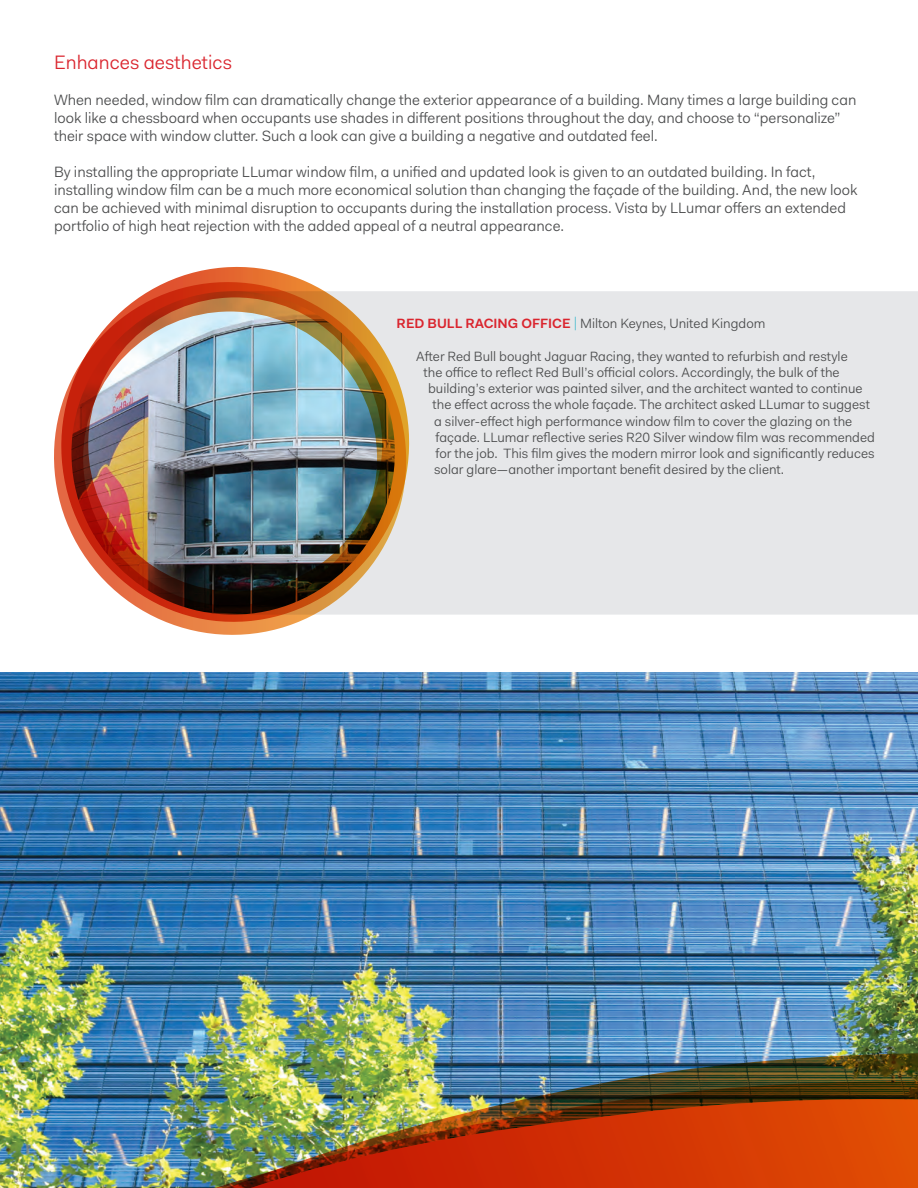
<style>
.page{position:relative;width:918px;height:1188px;background:#fff}
.page>*{position:absolute;margin:0;border:0;box-sizing:border-box;transform-origin:0 0}
.t1{font:19.5px "L Lumar Fakt Pro Blond";color:#da252e}
.t2{font:15px/18px "L Lumar Fakt Pro Blond";color:#4b4c4d}
.t3{font:13.5px "L Lumar Fakt Pro Blond";color:#4b4c4d}
.s1{font-family:"L Lumar Fakt Pro";font-weight:600;color:#da252e}
.s2{color:#4abccf}
</style>
<div class="page">
<img style="left:0;top:673px;width:918px;height:515px">
<div style="left:426px;top:291px;width:492px;height:324px;background:#e6e7e9"></div>
<img style="left:54px;top:266px;width:372px;height:369px">
<img style="left:38px;top:1024px;width:880px;height:164px">
<p class="t1" style="left:54px;top:49px;width:180px">Enhances aesthetics</p>
<p class="t2" style="left:54px;top:90px;width:804px">When needed, window film can dramatically change the exterior appearance of a building. Many times a large building can look like a chessboard when occupants use shades in different positions throughout the day, and choose to “personalize” their space with window clutter. Such a look can give a building a negative and outdated feel.</p>
<p class="t2" style="left:54px;top:162px;width:805px">By installing the appropriate LLumar window film, a unified and updated look is given to an outdated building. In fact, installing window film can be a much more economical solution than changing the façade of the building. And, the new look can be achieved with minimal disruption to occupants during the installation process. Vista by LLumar offers an extended portfolio of high heat rejection with the added appeal of a neutral appearance.</p>
<p class="t3" style="left:397px;top:315px;width:370px"><span class="s1">RED BULL RACING OFFICE</span> <span class="s2">|</span> Milton Keynes, United Kingdom</p>
<p class="t3" style="left:416px;top:347px;width:433px">After Red Bull bought Jaguar Racing, they wanted to refurbish and restyle</p>
<p class="t3" style="left:424px;top:363px;width:417px">the office to reflect Red Bull’s official colors. Accordingly, the bulk of the</p>
<p class="t3" style="left:428px;top:379px;width:436px">building’s exterior was painted silver, and the architect wanted to continue</p>
<p class="t3" style="left:433px;top:396px;width:439px">the effect across the whole façade. The architect asked LLumar to suggest</p>
<p class="t3" style="left:434px;top:412px;width:420px">a silver-effect high performance window film to cover the glazing on the</p>
<p class="t3" style="left:436px;top:428px;width:441px">façade. LLumar reflective series R20 Silver window film was recommended</p>
<p class="t3" style="left:436px;top:444px;width:441px">for the job. This film gives the modern mirror look and significantly reduces</p>
<p class="t3" style="left:434px;top:460px;width:352px">solar glare—another important benefit desired by the client.</p>
</div>
